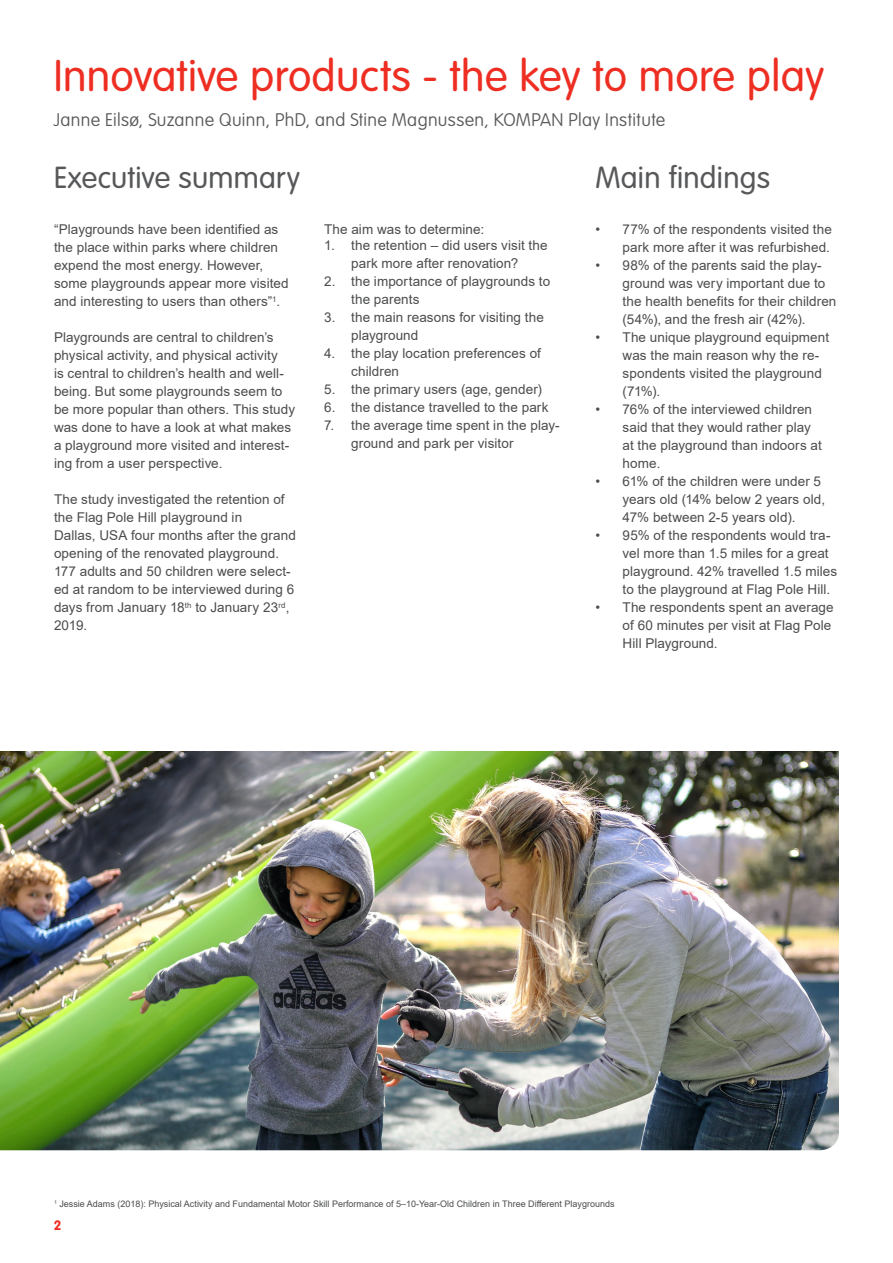
<style>
.page{position:relative;width:893px;height:1263px;background:#fff}
.page>*{position:absolute;margin:0;border:0;box-sizing:border-box;transform-origin:0 0}
.Title_1{font:300 43.5px "VAG Rounded Std";letter-spacing:.005em;color:#ee2e22}
.Header_section{font:300 30px "VAG Rounded Std";letter-spacing:.01em;color:#57585a}
.Subtitle_1{font:100 18px "VAG Rounded Std";letter-spacing:.02em;color:#57585a}
.Text_1{font:13.5px/18px "Arial";letter-spacing:.005em;color:#4b4c4d}
.t1{font:700 13.5px "VAG Rounded Std";color:#ee2e22}
.t2{font:9px "Arial";color:#4b4c4d}
</style>
<div class="page">
<img style="left:0;top:751px;width:839px;height:399px">
<p class="Title_1" style="left:54px;top:51px;width:772px">Innovative products - the key to more play</p>
<p class="Subtitle_1" style="left:54px;top:109px;width:613px">Janne Eilsø, Suzanne Quinn, PhD, and Stine Magnussen, KOMPAN Play Institute</p>
<p class="Header_section" style="left:54px;top:160px;width:248px">Executive summary</p>
<p class="Header_section" style="left:596px;top:160px;width:176px">Main findings</p>
<p class="Text_1" style="left:54px;top:220px;width:236px">“Playgrounds have been identified as the place within parks where children expend the most energy. However, some playgrounds appear more visited and interesting to users than others”<sup>1</sup>.</p>
<p class="Text_1" style="left:54px;top:328px;width:243px">Playgrounds are central to children’s physical activity, and physical activity<br>is central to children’s health and well&shy;being. But some playgrounds seem to be more popular than others. This study was done to have a look at what makes a playground more visited and interest&shy;ing from a user perspective.</p>
<p class="Text_1" style="left:54px;top:490px;width:232px">The study investigated the retention of the Flag Pole Hill playground in</p>
<p class="Text_1" style="left:54px;top:526px;width:243px">Dallas, USA four months after the grand opening of the renovated playground.<br>177 adults and 50 children were select&shy;ed at random to be interviewed during 6 days from January 18<sup>th</sup> to January 23<sup>rd</sup>, 2019.</p>
<p class="Text_1" style="left:596px;top:220px;width:238px;text-align:right">• 77% of the respondents visited the park more after it was refurbished.</p>
<p class="Text_1" style="left:623px;top:256px;width:215px;text-indent:-27px">• 98% of the parents said the play&shy;ground was very important due to the health benefits for their children (54%), and the fresh air (42%).</p>
<p class="Text_1" style="left:623px;top:328px;width:208px;text-indent:-27px">• The unique playground equipment was the main reason why the re&shy;spondents visited the playground (71%).</p>
<p class="Text_1" style="left:623px;top:400px;width:201px;text-indent:-27px">• 76% of the interviewed children said that they would rather play at the playground than indoors at home.</p>
<p class="Text_1" style="left:623px;top:472px;width:204px;text-indent:-27px">• 61% of the children were under 5 years old (14% below 2 years old,<br>47% between 2-5 years old).</p>
<p class="Text_1" style="left:623px;top:526px;width:216px;text-indent:-27px">• 95% of the respondents would tra&shy;vel more than 1.5 miles for a great playground. 42% travelled 1.5 miles to the playground at Flag Pole Hill.</p>
<p class="Text_1" style="left:623px;top:598px;width:213px;text-indent:-27px">• The respondents spent an average of 60 minutes per visit at Flag Pole<br>Hill Playground.</p>
<p class="Text_1" style="left:324px;top:220px;width:161px">The aim was to determine:</p>
<p class="Text_1" style="left:324px;top:236px;width:225px;text-align:center">1. the retention – did users visit the park more after renovation?</p>
<p class="Text_1" style="left:351px;top:272px;width:201px;text-indent:-27px">2. the importance of playgrounds to the parents</p>
<p class="Text_1" style="left:351px;top:308px;width:194px;text-indent:-27px">3. the main reasons for visiting the playground</p>
<p class="Text_1" style="left:351px;top:344px;width:191px;text-indent:-27px">4. the play location preferences of children</p>
<p class="Text_1" style="left:324px;top:380px;width:219px">5. the primary users (age, gender)</p>
<p class="Text_1" style="left:324px;top:398px;width:226px">6. the distance travelled to the park</p>
<p class="Text_1" style="left:351px;top:416px;width:210px;text-indent:-27px">7. the average time spent in the play&shy;ground and park per visitor</p>
<p class="t2" style="left:54px;top:1197px;width:562px"><sup>1</sup> Jessie Adams (2018): Physical Activity and Fundamental Motor Skill Performance of 5–10-Year-Old Children in Three Different Playgrounds</p>
<p class="t1" style="left:54px;top:1217px;width:9px">2</p>
</div>
